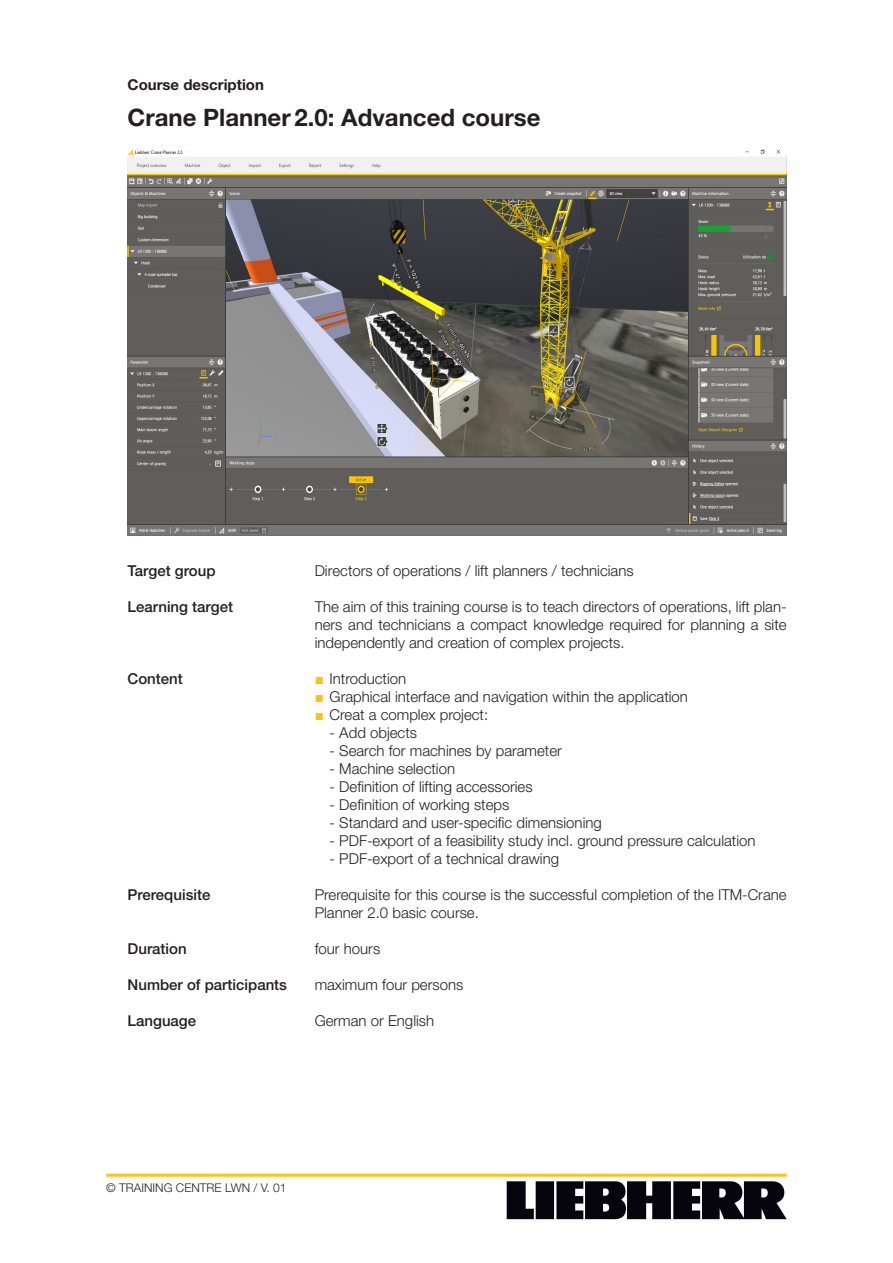
<style>
.page{position:relative;width:893px;height:1263px;background:#fff}
.page>*{position:absolute;margin:0;border:0;box-sizing:border-box;transform-origin:0 0}
.Ü__Überschrift_1_ohn{font:700 24px "Helvetica Neue LT";color:#231f20}
.F__Fließtext{font:300 15px/18px "Helvetica Neue LT";color:#231f20;text-align:justify}
.AZ__Aufzählung{font:300 15px "Helvetica Neue LT";color:#231f20}
.MA__Marginalien{font:500 15px "Helvetica Neue LT";color:#231f20}
.IVZ__Überschrift_1{font:700 15px "Helvetica Neue LT";color:#231f20}
.MS__Fußzeile_links{font:300 12px "Helvetica Neue LT";color:#231f20}
.s1{font-family:"Arial";font-weight:400;color:#fec210}
</style>
<div class="page">
<hr style="left:106px;top:1174px;width:681px;height:3px;background:#fec210">
<svg style="left:507px;top:1181px;width:280px;height:38px"></svg>
<img style="left:128px;top:149px;width:659px;height:387px">
<p class="IVZ__Überschrift_1" style="left:128px;top:75px;width:138px">Course description</p>
<p class="Ü__Überschrift_1_ohn" style="left:128px;top:103px;width:414px">Crane Planner 2.0: Advanced course</p>
<p class="MA__Marginalien" style="left:128px;top:562px;width:89px">Target group</p>
<p class="MA__Marginalien" style="left:128px;top:598px;width:107px">Learning target</p>
<p class="MA__Marginalien" style="left:128px;top:670px;width:57px">Content</p>
<p class="MA__Marginalien" style="left:128px;top:886px;width:84px">Prerequisite</p>
<p class="MA__Marginalien" style="left:128px;top:940px;width:61px">Duration</p>
<p class="MA__Marginalien" style="left:128px;top:976px;width:161px">Number of participants</p>
<p class="MA__Marginalien" style="left:128px;top:1012px;width:70px">Language</p>
<p class="F__Fließtext" style="left:315px;top:561px;width:320px">Directors of operations / lift planners / technicians</p>
<p class="F__Fließtext" style="left:315px;top:597px;width:473px">The aim of this training course is to teach directors of operations, lift plan&shy;ners and technicians a compact knowledge required for planning a site independently and creation of complex projects.</p>
<p class="AZ__Aufzählung" style="left:315px;top:669px;width:93px"><span class="s1">■</span> Introduction</p>
<p class="AZ__Aufzählung" style="left:315px;top:687px;width:375px"><span class="s1">■</span> Graphical interface and navigation within the application</p>
<p class="AZ__Aufzählung" style="left:315px;top:705px;width:175px"><span class="s1">■</span> Creat a complex project:</p>
<p class="AZ__Aufzählung" style="left:330px;top:723px;width:89px">- Add objects</p>
<p class="AZ__Aufzählung" style="left:330px;top:741px;width:234px">- Search for machines by parameter</p>
<p class="AZ__Aufzählung" style="left:330px;top:759px;width:127px">- Machine selection</p>
<p class="AZ__Aufzählung" style="left:330px;top:777px;width:205px">- Definition of lifting accessories</p>
<p class="AZ__Aufzählung" style="left:330px;top:795px;width:181px">- Definition of working steps</p>
<p class="AZ__Aufzählung" style="left:330px;top:813px;width:274px">- Standard and user-specific dimensioning</p>
<p class="AZ__Aufzählung" style="left:330px;top:831px;width:427px">- PDF-export of a feasibility study incl. ground pressure calculation</p>
<p class="AZ__Aufzählung" style="left:330px;top:849px;width:231px">- PDF-export of a technical drawing</p>
<p class="F__Fließtext" style="left:315px;top:885px;width:473px">Prerequisite for this course is the successful completion of the ITM-Crane<br>Planner 2.0 basic course.</p>
<p class="F__Fließtext" style="left:315px;top:939px;width:67px">four hours</p>
<p class="F__Fließtext" style="left:315px;top:975px;width:150px">maximum four persons</p>
<p class="F__Fließtext" style="left:315px;top:1011px;width:121px">German or English</p>
<p class="MS__Fußzeile_links" style="left:106px;top:1181px;width:182px">© TRAINING CENTRE LWN / V. 01</p>
</div>
